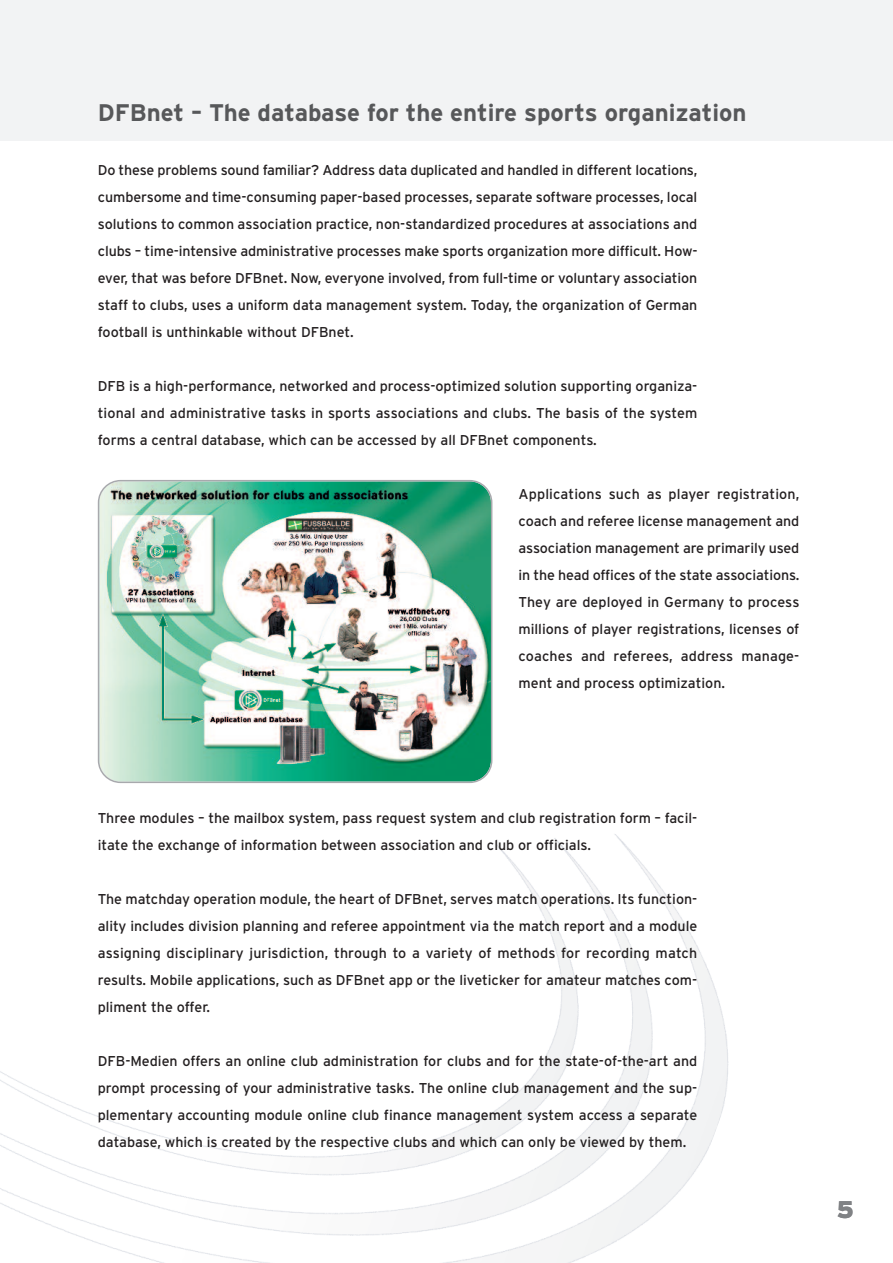
<style>
.page{position:relative;width:893px;height:1263px;background:#fff}
.page>*{position:absolute;margin:0;border:0;box-sizing:border-box;transform-origin:0 0}
.t1{font:700 24px "Interstate";color:#57585a}
.t2{font:900 24px "Interstate";color:#808285}
.t3{font:14.25px/27px "Interstate";color:#231f20;text-align:justify}
</style>
<div class="page">
<img style="left:0;top:609px;width:729px;height:654px">
<div style="left:0;top:0;width:893px;height:140px;background:#f2f3f4"></div>
<img style="left:98px;top:480px;width:394px;height:303px">
<h1 class="t1" style="left:98px;top:98px;width:650px">DFBnet – The database for the entire sports organization</h1>
<p class="t3" style="left:98px;top:156px;width:601px">Do these problems sound familiar? Address data duplicated and handled in different locations, cumbersome and time-consuming paper-based processes, separate software processes, local solutions to common association practice, non-standardized procedures at associations and clubs – time-intensive administrative processes make sports organization more difficult. How&shy;ever, that was before DFBnet. Now, everyone involved, from full-time or voluntary association staff to clubs, uses a uniform data management system. Today, the organization of German football is unthinkable without DFBnet.</p>
<p class="t3" style="left:98px;top:372px;width:601px">DFB is a high-performance, networked and process-optimized solution supporting organiza&shy;tional and administrative tasks in sports associations and clubs. The basis of the system forms a central database, which can be accessed by all DFBnet components.</p>
<p class="t3" style="left:518px;top:480px;width:282px">Applications such as player registration, coach and referee license management and association management are primarily used in the head offices of the state associations.<br>They are deployed in Germany to process millions of player registrations, licenses of coaches and referees, address manage&shy;ment and process optimization.</p>
<p class="t3" style="left:98px;top:804px;width:601px">Three modules – the mailbox system, pass request system and club registration form – facil&shy;itate the exchange of information between association and club or officials.</p>
<p class="t3" style="left:98px;top:885px;width:601px">The matchday operation module, the heart of DFBnet, serves match operations. Its function&shy;ality includes division planning and referee appointment via the match report and a module assigning disciplinary jurisdiction, through to a variety of methods for recording match results. Mobile applications, such as DFBnet app or the liveticker for amateur matches com&shy;pliment the offer.</p>
<p class="t3" style="left:98px;top:1047px;width:601px">DFB-Medien offers an online club administration for clubs and for the state-of-the-art and prompt processing of your administrative tasks. The online club management and the sup&shy;plementary accounting module online club finance management system access a separate database, which is created by the respective clubs and which can only be viewed by them.</p>
<h1 class="t2" style="left:837px;top:1196px;width:19px">5</h1>
</div>
